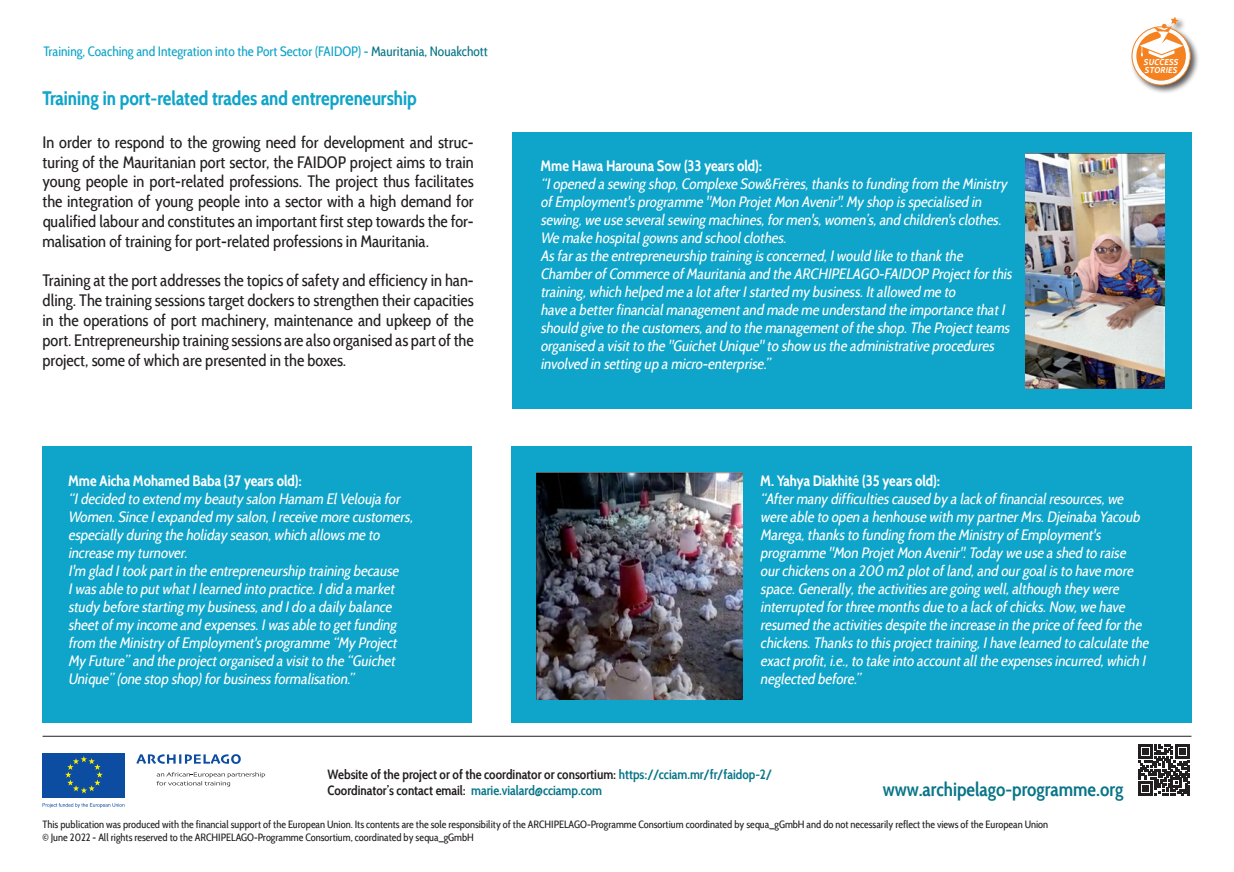
<style>
.page{position:relative;width:1234px;height:872px;background:#fff}
.page>*{position:absolute;margin:0;border:0;box-sizing:border-box;transform-origin:0 0}
.t1{font:700 19.5px "Cabin Condensed";color:#0fa4c9}
.t2{font:600 19.35px "Cabin Condensed";color:#087588}
.t3{font:16.5px/19.8px "Cabin Condensed";color:#231f20;text-align:justify}
.t4{font:italic 15px/18px "Cabin Condensed";color:#fff}
.t5{font:700 15px "Cabin Condensed";color:#fff}
.t6{font:13.5px "Cabin Condensed";color:#0fa4c9}
.t7{font:600 13.35px/16px "Cabin Condensed";color:#231f20}
.t8{font:10.5px/12.6px "Cabin Condensed";color:#231f20}
.t9{font:italic 700 8.4px/7.9px "Cabin";color:#fff}
.s1{color:#087588}
</style>
<div class="page">
<hr style="left:43px;top:736px;width:1148px;height:1px;background:#231f20">
<svg style="left:156px;top:772px;width:109px;height:14px"></svg>
<svg style="left:136px;top:754px;width:105px;height:10px"></svg>
<svg style="left:43px;top:803px;width:81px;height:4px"></svg>
<div style="left:43px;top:752px;width:82px;height:45px;background:#0d4da1"></div>
<svg style="left:65px;top:756px;width:38px;height:37px"></svg>
<svg style="left:1138px;top:744px;width:51px;height:52px"></svg>
<div style="left:1129px;top:16px;width:70px;height:79px;background:#231f20;opacity:.75"></div>
<svg style="left:1131px;top:27px;width:58px;height:58px"></svg>
<div style="left:1131px;top:27px;width:59px;height:58px;border:1px solid #f58220;border-radius:50%"></div>
<div style="left:1136px;top:31px;width:49px;height:50px;background:#f58220;border-radius:50%"></div>
<svg style="left:1139px;top:17px;width:43px;height:41px"></svg>
<div style="left:512px;top:132px;width:679px;height:276px;background:#0fa4c9"></div>
<div style="left:43px;top:446px;width:429px;height:277px;background:#0fa4c9"></div>
<div style="left:510px;top:446px;width:681px;height:277px;background:#0fa4c9"></div>
<img style="left:1025px;top:153px;width:139px;height:235px">
<img style="left:536px;top:472px;width:206px;height:227px">
<p class="t6" style="left:43px;top:43px;width:446px">Training, Coaching and Integration into the Port Sector (FAIDOP) - <span class="s1">Mauritania, Nouakchott</span></p>
<h1 class="t1" style="left:43px;top:87px;width:375px">Training in port-related trades and entrepreneurship</h1>
<p class="t3" style="left:43px;top:132px;width:432px">In order to respond to the growing need for development and struc&shy;turing of the Mauritanian port sector, the FAIDOP project aims to train young people in port-related professions. The project thus facilitates the integration of young people into a sector with a high demand for qualified labour and constitutes an important first step towards the for&shy;malisation of training for port-related professions in Mauritania.</p>
<p class="t3" style="left:43px;top:271px;width:432px">Training at the port addresses the topics of safety and efficiency in han&shy;dling. The training sessions target dockers to strengthen their capacities in the operations of port machinery, maintenance and upkeep of the port. Entrepreneurship training sessions are also organised as part of the project, some of which are presented in the boxes.</p>
<p class="t5" style="left:68px;top:471px;width:235px">Mme Aicha Mohamed Baba (37 years old):</p>
<p class="t4" style="left:68px;top:489px;width:349px">“Idecided to extend my beauty salon Hamam ElVelouja for Women.Since Iexpanded my salon,Ireceive more customers, especially during the holiday season,which allowsme to increase my turnover.<br>I'm glad Itook partin the entrepreneurship training because Iwasable to putwhatIlearned into practice.Idid a market study before starting my business,and Ido a daily balance sheetofmy income and expenses.Iwasable to getfunding from the Ministry ofEmployment'sprogramme “My Project My Future”and the projectorganised a visitto the “Guichet Unique”(one stop shop)forbusinessformalisation.”</p>
<p class="t5" style="left:540px;top:157px;width:223px">Mme Hawa Harouna Sow (33 years old):</p>
<p class="t4" style="left:540px;top:175px;width:476px">“Iopened a sewing shop,Complexe Sow&amp;Frères,thanksto funding from the Ministry ofEmployment'sprogramme "Mon ProjetMon Avenir".My shop isspecialised in sewing,we use severalsewing machines,formen's,women’s,and children'sclothes.<br>We make hospitalgownsand schoolclothes.<br>Asfarasthe entrepreneurship training isconcerned,Iwould like to thank the ChamberofCommerce ofMauritania and the ARCHIPELAGO-FAIDOP Projectforthis training,which helped me a lotafterIstarted my business.Itallowed me to<br>have a betterfinancialmanagementand made me understand the importance thatI should give to the customers,and to the managementofthe shop.The Projectteams organised a visitto the "GuichetUnique"to show usthe administrative procedures involved in setting up a micro-enterprise.”</p>
<p class="t9" style="left:1143px;top:58px;width:36px">SUCCESS<br>STORIES</p>
<p class="t5" style="left:760px;top:471px;width:181px">M. Yahya Diakhité (35 years old):</p>
<p class="t4" style="left:760px;top:489px;width:393px">“Aftermany difficultiescaused by a lack offinancialresources,we were able to open a henhouse with my partnerMrs.Djeinaba Yacoub Marega,thanksto funding from the Ministry ofEmployment's programme "Mon ProjetMon Avenir".Today we use a shed to raise ourchickenson a 200 m2 plotofland,and ourgoalisto have more space.Generally,the activitiesare going well,although they were interrupted forthree monthsdue to a lack ofchicks.Now,we have resumed the activitiesdespite the increase in the price offeed forthe chickens.Thanksto thisprojecttraining,Ihave learned to calculate the exactprofit,i.e.,to take into accountallthe expensesincurred,which I neglected before.”</p>
<p class="t7" style="left:327px;top:765px;width:446px">Website of the project or of the coordinator or consortium: <span class="s1">https://cciam.mr/fr/faidop-2/<br></span>Coordinator’s contact email: <span class="s1">marie.vialard@cciamp.com</span></p>
<p class="t2" style="left:882px;top:777px;width:242px">www.archipelago-programme.org</p>
<p class="t8" style="left:43px;top:818px;width:1006px">This publication was produced with the financial support of the European Union. Its contents are the sole responsibility of the ARCHIPELAGO-Programme Consortium coordinated by sequa_gGmbH and do not necessarily reflect the views of the European Union © June 2022 - All rights reserved to the ARCHIPELAGO-Programme Consortium, coordinated by sequa_gGmbH</p>
</div>
